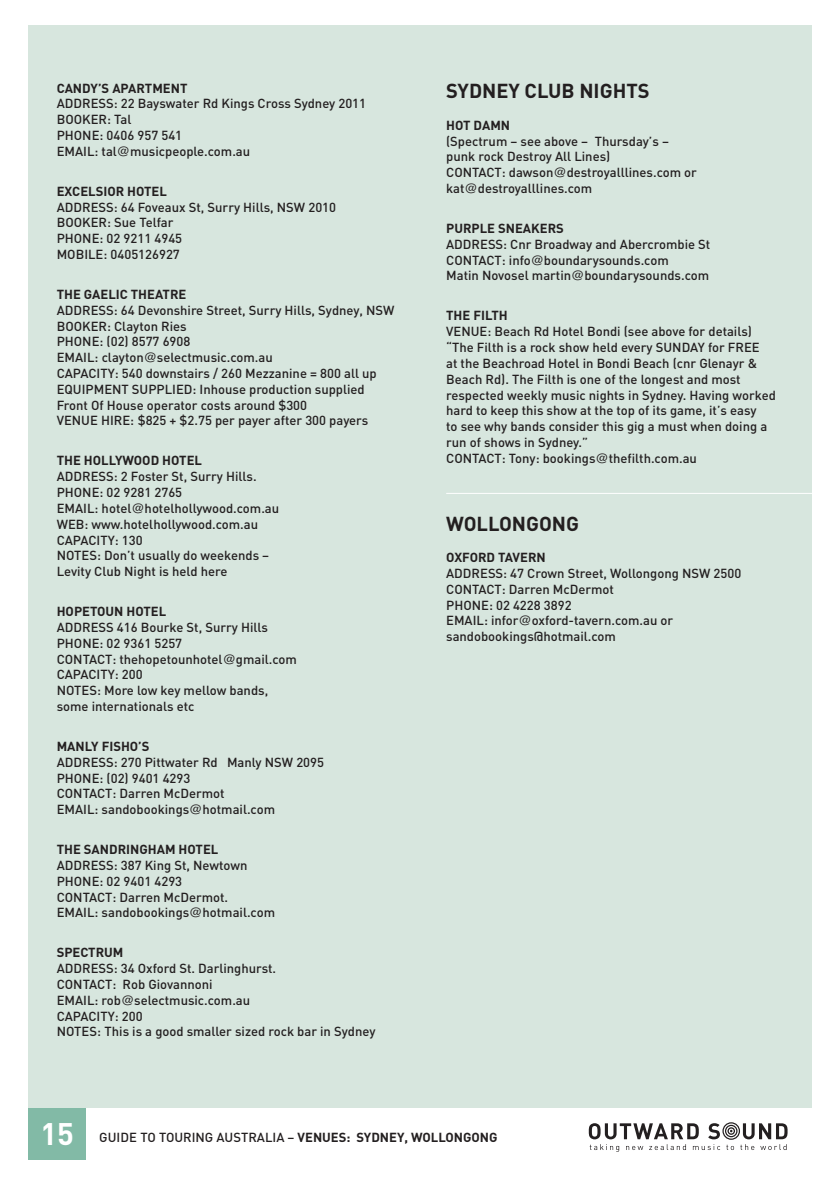
<style>
.page{position:relative;width:840px;height:1185px;background:#fff}
.page>*{position:absolute;margin:0;border:0;box-sizing:border-box;transform-origin:0 0}
.t1{font:700 30.8px "DIN";color:#fff}
.t2{font:700 20px "DIN";color:#231f20}
.t3{font:500 13px/15.8px "DIN";color:#231f20}
.t4{font:700 13px "DIN";color:#231f20}
.s1{font-family:"Helvetica";font-weight:400}
.s2{font-weight:700}
</style>
<div class="page">
<div style="left:28px;top:26px;width:783px;height:1133px;background:#d7e6de"></div>
<div style="left:28px;top:1108px;width:783px;height:65px;background:#fff"></div>
<div style="left:28px;top:1108px;width:58px;height:51px;background:#82baa6"></div>
<svg style="left:588px;top:1122px;width:199px;height:30px"></svg>
<hr style="left:446px;top:493px;width:393px;height:1px;background:#fff">
<p class="t4" style="left:57px;top:83px;width:132px">CANDY’S APARTMENT</p>
<p class="t3" style="left:57px;top:97px;width:311px">ADDRESS: 22 Bayswater Rd Kings Cross Sydney 2011<br>BOOKER: Tal<br>PHONE: 0406 957 541<br>EMAIL: tal<span class="s1">@</span>musicpeople.com.au</p>
<p class="t4" style="left:57px;top:187px;width:112px">EXCELSIOR HOTEL</p>
<p class="t3" style="left:57px;top:200px;width:281px">ADDRESS: 64 Foveaux St, Surry Hills, NSW 2010<br>BOOKER: Sue Telfar<br>PHONE: 02 9211 4945<br>MOBILE: 0405126927</p>
<p class="t4" style="left:57px;top:290px;width:131px">THE GAELIC THEATRE</p>
<p class="t3" style="left:57px;top:304px;width:339px">ADDRESS: 64 Devonshire Street, Surry Hills, Sydney, NSW BOOKER: Clayton Ries<br>PHONE: (02) 8577 6908<br>EMAIL: clayton<span class="s1">@</span>selectmusic.com.au<br>CAPACITY: 540 downstairs / 260 Mezzanine = 800 all up EQUIPMENT SUPPLIED: Inhouse production supplied Front Of House operator costs around $300<br>VENUE HIRE: $825 + $2.75 per payer after 300 payers</p>
<p class="t4" style="left:57px;top:456px;width:147px">THE HOLLYWOOD HOTEL</p>
<p class="t3" style="left:57px;top:470px;width:224px">ADDRESS: 2 Foster St, Surry Hills.<br>PHONE: 02 9281 2765<br>EMAIL: hotel<span class="s1">@</span>hotelhollywood.com.au<br>WEB: www.hotelhollywood.com.au<br>CAPACITY: 130<br>NOTES: Don’t usually do weekends –<br>Levity Club Night is held here</p>
<p class="t4" style="left:57px;top:607px;width:111px">HOPETOUN HOTEL</p>
<p class="t3" style="left:57px;top:621px;width:241px">ADDRESS 416 Bourke St, Surry Hills<br>PHONE: 02 9361 5257<br>CONTACT: thehopetounhotel<span class="s1">@</span>gmail.com<br>CAPACITY: 200<br>NOTES: More low key mellow bands, some internationals etc</p>
<p class="t4" style="left:57px;top:742px;width:94px">MANLY FISHO’S</p>
<p class="t3" style="left:57px;top:755px;width:269px">ADDRESS: 270 Pittwater Rd Manly NSW 2095<br>PHONE: (02) 9401 4293<br>CONTACT: Darren McDermot<br>EMAIL: sandobookings<span class="s1">@</span>hotmail.com</p>
<p class="t4" style="left:57px;top:845px;width:163px">THE SANDRINGHAM HOTEL</p>
<p class="t3" style="left:57px;top:859px;width:220px">ADDRESS: 387 King St, Newtown<br>PHONE: 02 9401 4293<br>CONTACT: Darren McDermot.<br>EMAIL: sandobookings<span class="s1">@</span>hotmail.com</p>
<p class="t4" style="left:57px;top:948px;width:68px">SPECTRUM</p>
<p class="t3" style="left:57px;top:962px;width:320px">ADDRESS: 34 Oxford St. Darlinghurst.<br>CONTACT: Rob Giovannoni<br>EMAIL: rob<span class="s1">@</span>selectmusic.com.au<br>CAPACITY: 200<br>NOTES: This is a good smaller sized rock bar in Sydney</p>
<h2 class="t2" style="left:446px;top:84px;width:205px">SYDNEY CLUB NIGHTS</h2>
<p class="t4" style="left:446px;top:121px;width:65px">HOT DAMN</p>
<p class="t3" style="left:446px;top:135px;width:252px">(Spectrum – see above – Thursday’s – punk rock Destroy All Lines)<br>CONTACT: dawson<span class="s1">@</span>destroyalllines.com or kat<span class="s1">@</span>destroyalllines.com</p>
<p class="t4" style="left:446px;top:224px;width:119px">PURPLE SNEAKERS</p>
<p class="t3" style="left:446px;top:238px;width:265px">ADDRESS: Cnr Broadway and Abercrombie St<br>CONTACT: info<span class="s1">@</span>boundarysounds.com<br>Matin Novosel martin<span class="s1">@</span>boundarysounds.com</p>
<p class="t4" style="left:446px;top:311px;width:63px">THE FILTH</p>
<p class="t3" style="left:446px;top:325px;width:331px">VENUE: Beach Rd Hotel Bondi (see above for details) “The Filth is a rock show held every SUNDAY for FREE<br>at the Beachroad Hotel in Bondi Beach (cnr Glenayr &amp; Beach Rd). The Filth is one of the longest and most respected weekly music nights in Sydney. Having worked hard to keep this show at the top of its game, it’s easy<br>to see why bands consider this gig a must when doing a run of shows in Sydney.”<br>CONTACT: Tony: bookings<span class="s1">@</span>thefilth.com.au</p>
<h2 class="t2" style="left:446px;top:516px;width:134px">WOLLONGONG</h2>
<p class="t4" style="left:446px;top:553px;width:101px">OXFORD TAVERN</p>
<p class="t3" style="left:446px;top:567px;width:296px">ADDRESS: 47 Crown Street, Wollongong NSW 2500<br>CONTACT: Darren McDermot<br>PHONE: 02 4228 3892<br>EMAIL: infor<span class="s1">@</span>oxford-tavern.com.au or sandobookings@hotmail.com</p>
<h1 class="t1" style="left:41px;top:1123px;width:35px">15</h1>
<p class="t3" style="left:99px;top:1130px;width:399px">GUIDE TO TOURING AUSTRALIA – <span class="s2">VENUES: SYDNEY, WOLLONGONG</span></p>
</div>
